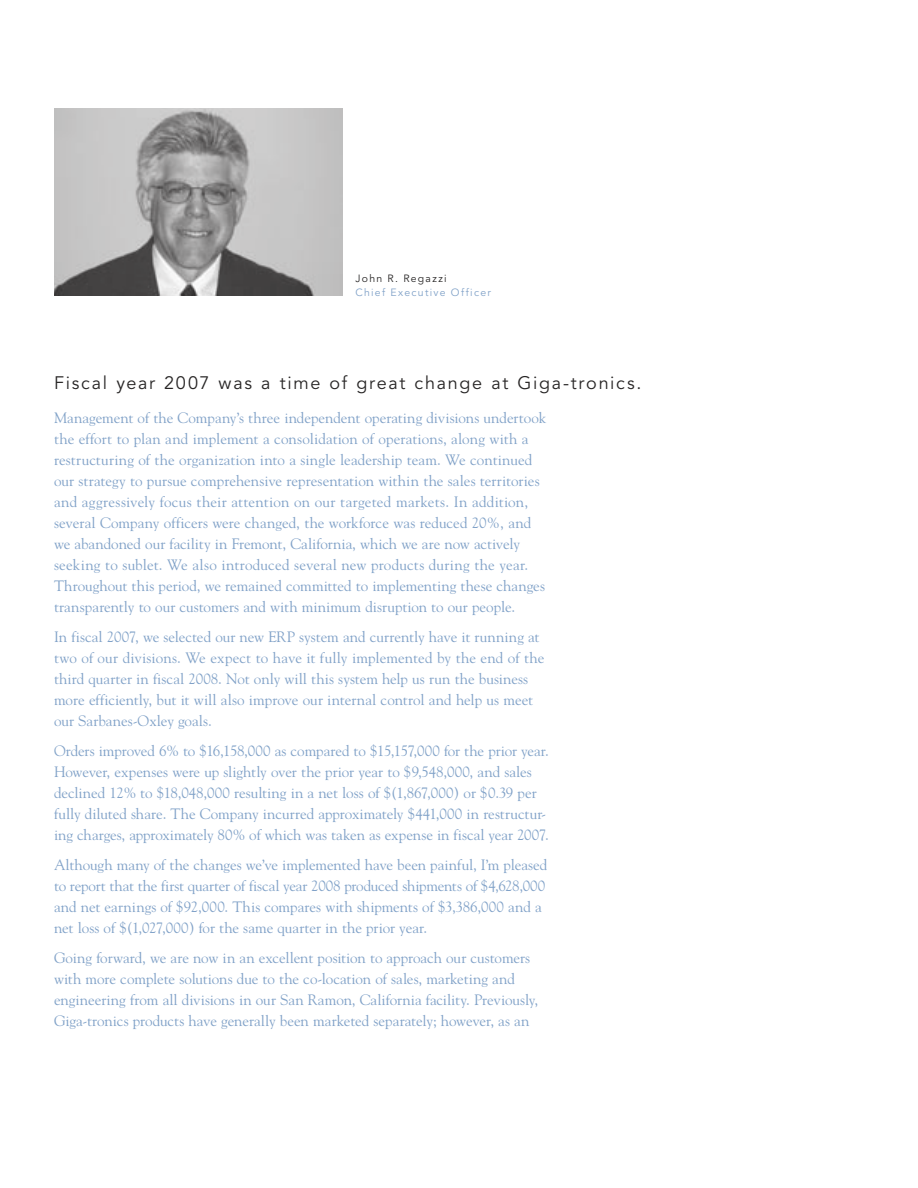
<style>
.page{position:relative;width:918px;height:1188px;background:#fff}
.page>*{position:absolute;margin:0;border:0;box-sizing:border-box;transform-origin:0 0}
.t1{font:18px "Avenir";letter-spacing:.095em;color:#272525}
.t2{font:15px/21px "Goudy";color:#81a2c8}
.t3{font:10.5px "Avenir";letter-spacing:.12em;color:#81a2c8}
.t4{font:10.5px "Avenir";letter-spacing:.12em;color:#272525}
</style>
<div class="page">
<img style="left:54px;top:108px;width:288px;height:188px">
<p class="t4" style="left:356px;top:272px;width:93px">John R. Regazzi</p>
<p class="t3" style="left:356px;top:286px;width:137px">Chief Executive Officer</p>
<p class="t1" style="left:54px;top:372px;width:589px">Fiscal year 2007 was a time of great change at Giga-tronics.</p>
<p class="t2" style="left:54px;top:407px;width:494px">Management of the Company’s three independent operating divisions undertook the effort to plan and implement a consolidation of operations, along with a restructuring of the organization into a single leadership team. We continued our strategy to pursue comprehensive representation within the sales territories and aggressively focus their attention on our targeted markets. In addition, several Company officers were changed, the workforce was reduced 20%, and we abandoned our facility in Fremont, California, which we are now actively seeking to sublet. We also introduced several new products during the year.<br>Throughout this period, we remained committed to implementing these changes transparently to our customers and with minimum disruption to our people.</p>
<p class="t2" style="left:54px;top:626px;width:492px">In fiscal 2007, we selected our new ERP system and currently have it running at two of our divisions. We expect to have it fully implemented by the end of the third quarter in fiscal 2008. Not only will this system help us run the business more efficiently, but it will also improve our internal control and help us meet our Sarbanes-Oxley goals.</p>
<p class="t2" style="left:54px;top:740px;width:496px">Orders improved 6% to $16,158,000 as compared to $15,157,000 for the prior year.<br>However, expenses were up slightly over the prior year to $9,548,000, and sales declined 12% to $18,048,000 resulting in a net loss of $(1,867,000) or $0.39 per fully diluted share. The Company incurred approximately $441,000 in restructur&shy;ing charges, approximately 80% of which was taken as expense in fiscal year 2007.</p>
<p class="t2" style="left:54px;top:854px;width:495px">Although many of the changes we’ve implemented have been painful, I’m pleased to report that the first quarter of fiscal year 2008 produced shipments of $4,628,000 and net earnings of $92,000. This compares with shipments of $3,386,000 and a net loss of $(1,027,000) for the same quarter in the prior year.</p>
<p class="t2" style="left:54px;top:947px;width:486px">Going forward, we are now in an excellent position to approach our customers with more complete solutions due to the co-location of sales, marketing and engineering from all divisions in our San Ramon, California facility. Previously, Giga-tronics products have generally been marketed separately; however, as an</p>
</div>
